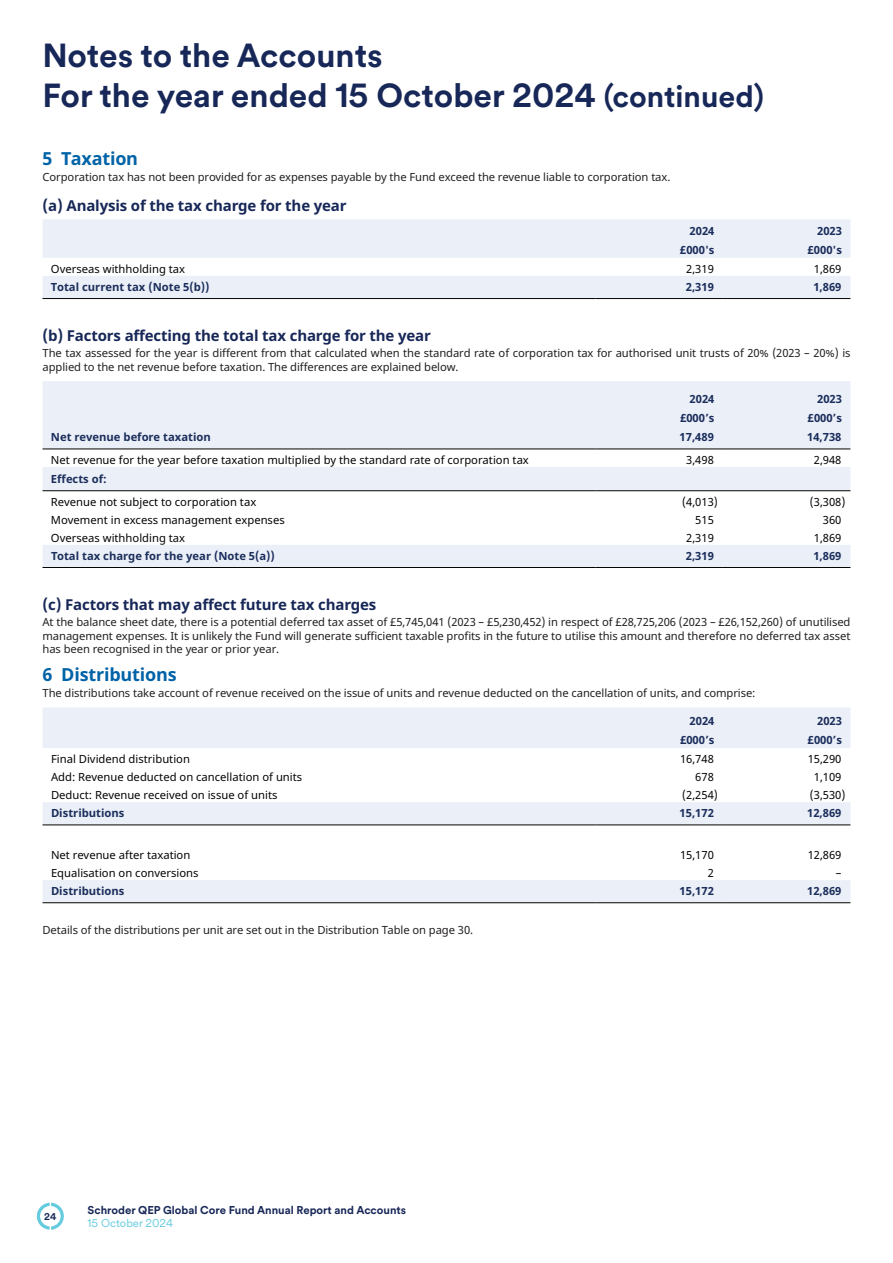
<style>
.page{position:relative;width:893px;height:1263px;background:#fff}
.page>*{position:absolute;margin:0;border:0;box-sizing:border-box;transform-origin:0 0}
.t1{font:700 33px/39.6px "Schroders Circular";color:#172757}
.t2{font:700 18px "Noto Sans";letter-spacing:-.01em;color:#0163a7}
.t3{font:700 15px "Noto Sans";letter-spacing:-.01em;color:#172757}
.t4{font:11.25px/13.5px "Noto Sans";letter-spacing:-.01em;color:#231f20}
.t5{font:11.25px "Noto Sans";color:#040503}
.t6{font:700 11.25px "Noto Sans";color:#1b2d5b}
.t7{font:700 11.25px "Schroders Circular";color:#172757}
.t8{font:11.25px "Schroders Circular";color:#65cbdf}
.t9{font:700 9.75px "Schroders Circular";color:#172757}
.s1{font-size:30px}
</style>
<div class="page">
<svg style="left:37px;top:1203px;width:27px;height:26px"></svg>
<svg style="left:43px;top:219px;width:807px;height:79px;fill:#ebf0f8"></svg>
<hr style="left:43px;top:298px;width:552px;height:1px;background:#040503">
<hr style="left:595px;top:298px;width:128px;height:1px;background:#040503">
<hr style="left:723px;top:298px;width:127px;height:1px;background:#040503">
<svg style="left:43px;top:381px;width:807px;height:186px;fill:#ebf0f8"></svg>
<hr style="left:43px;top:449px;width:552px;height:1px;background:#040503">
<hr style="left:595px;top:449px;width:128px;height:1px;background:#040503">
<hr style="left:723px;top:449px;width:127px;height:1px;background:#040503">
<hr style="left:43px;top:490px;width:552px;height:1px;background:#040503">
<hr style="left:595px;top:490px;width:128px;height:1px;background:#040503">
<hr style="left:723px;top:490px;width:127px;height:1px;background:#040503">
<hr style="left:43px;top:567px;width:552px;height:1px;background:#040503">
<hr style="left:595px;top:567px;width:128px;height:1px;background:#040503">
<hr style="left:723px;top:567px;width:127px;height:1px;background:#040503">
<svg style="left:43px;top:708px;width:807px;height:194px"></svg>
<hr style="left:43px;top:824px;width:552px;height:1px;background:#040503">
<hr style="left:595px;top:824px;width:128px;height:1px;background:#040503">
<hr style="left:723px;top:824px;width:127px;height:1px;background:#040503">
<hr style="left:43px;top:902px;width:552px;height:1px;background:#040503">
<hr style="left:595px;top:902px;width:128px;height:1px;background:#040503">
<hr style="left:723px;top:902px;width:127px;height:1px;background:#040503">
<h1 class="t1" style="left:43px;top:35px;width:723px">Notes to the Accounts<br>For the year ended 15 October 2024 <span class="s1">(continued)</span></h1>
<h2 class="t2" style="left:43px;top:146px;width:97px">5 Taxation</h2>
<p class="t4" style="left:43px;top:171px;width:629px">Corporation tax has not been provided for as expenses payable by the Fund exceed the revenue liable to corporation tax.</p>
<h3 class="t3" style="left:43px;top:195px;width:306px">(a) Analysis of the tax charge for the year</h3>
<p class="t6" style="left:690px;top:222px;width:26px">2024</p>
<p class="t6" style="left:817px;top:222px;width:26px">2023</p>
<p class="t6" style="left:680px;top:242px;width:36px">£000's</p>
<p class="t6" style="left:807px;top:242px;width:36px">£000's</p>
<p class="t5" style="left:51px;top:261px;width:136px">Overseas withholding tax</p>
<p class="t5" style="left:686px;top:261px;width:29px">2,319</p>
<p class="t5" style="left:814px;top:261px;width:29px">1,869</p>
<p class="t6" style="left:51px;top:279px;width:160px">Total current tax (Note 5(b))</p>
<p class="t6" style="left:686px;top:279px;width:30px">2,319</p>
<p class="t6" style="left:813px;top:279px;width:30px">1,869</p>
<h3 class="t3" style="left:43px;top:325px;width:390px">(b) Factors affecting the total tax charge for the year</h3>
<p class="t4" style="left:43px;top:347px;width:809px">The tax assessed for the year is different from that calculated when the standard rate of corporation tax for authorised unit trusts of 20% (2023 – 20%) is applied to the net revenue before taxation. The differences are explained below.</p>
<p class="t6" style="left:690px;top:391px;width:26px">2024</p>
<p class="t6" style="left:817px;top:391px;width:26px">2023</p>
<p class="t6" style="left:680px;top:410px;width:36px">£000’s</p>
<p class="t6" style="left:808px;top:410px;width:36px">£000’s</p>
<p class="t6" style="left:51px;top:429px;width:161px">Net revenue before taxation</p>
<p class="t6" style="left:680px;top:429px;width:36px">17,489</p>
<p class="t6" style="left:807px;top:429px;width:36px">14,738</p>
<p class="t5" style="left:51px;top:452px;width:479px">Net revenue for the year before taxation multiplied by the standard rate of corporation tax</p>
<p class="t5" style="left:686px;top:452px;width:29px">3,498</p>
<p class="t5" style="left:814px;top:452px;width:29px">2,948</p>
<p class="t6" style="left:51px;top:471px;width:57px">Effects of:</p>
<p class="t5" style="left:51px;top:494px;width:207px">Revenue not subject to corporation tax</p>
<p class="t5" style="left:682px;top:494px;width:37px">(4,013)</p>
<p class="t5" style="left:810px;top:494px;width:37px">(3,308)</p>
<p class="t5" style="left:51px;top:512px;width:235px">Movement in excess management expenses</p>
<p class="t5" style="left:695px;top:512px;width:20px">515</p>
<p class="t5" style="left:823px;top:512px;width:20px">360</p>
<p class="t5" style="left:51px;top:530px;width:136px">Overseas withholding tax</p>
<p class="t5" style="left:686px;top:530px;width:29px">2,319</p>
<p class="t5" style="left:814px;top:530px;width:29px">1,869</p>
<p class="t6" style="left:51px;top:548px;width:225px">Total tax charge for the year (Note 5(a))</p>
<p class="t6" style="left:686px;top:548px;width:30px">2,319</p>
<p class="t6" style="left:813px;top:548px;width:30px">1,869</p>
<h3 class="t3" style="left:43px;top:594px;width:335px">(c) Factors that may affect future tax charges</h3>
<p class="t4" style="left:43px;top:615px;width:809px;text-align:justify">At the balance sheet date, there is a potential deferred tax asset of £5,745,041 (2023 – £5,230,452) in respect of £28,725,206 (2023 – £26,152,260) of unutilised management expenses. It is unlikely the Fund will generate sufficient taxable profits in the future to utilise this amount and therefore no deferred tax asset has been recognised in the year or prior year.</p>
<h2 class="t2" style="left:43px;top:662px;width:136px">6 Distributions</h2>
<p class="t4" style="left:43px;top:686px;width:714px">The distributions take account of revenue received on the issue of units and revenue deducted on the cancellation of units, and comprise:</p>
<p class="t6" style="left:690px;top:713px;width:26px">2024</p>
<p class="t6" style="left:817px;top:713px;width:26px">2023</p>
<p class="t6" style="left:680px;top:732px;width:36px">£000’s</p>
<p class="t6" style="left:808px;top:732px;width:36px">£000’s</p>
<p class="t5" style="left:51px;top:751px;width:141px">Final Dividend distribution</p>
<p class="t5" style="left:680px;top:751px;width:35px">16,748</p>
<p class="t5" style="left:808px;top:751px;width:35px">15,290</p>
<p class="t5" style="left:51px;top:769px;width:253px">Add: Revenue deducted on cancellation of units</p>
<p class="t5" style="left:695px;top:769px;width:20px">678</p>
<p class="t5" style="left:814px;top:769px;width:29px">1,109</p>
<p class="t5" style="left:51px;top:787px;width:228px">Deduct: Revenue received on issue of units</p>
<p class="t5" style="left:682px;top:787px;width:37px">(2,254)</p>
<p class="t5" style="left:810px;top:787px;width:37px">(3,530)</p>
<p class="t6" style="left:51px;top:805px;width:75px">Distributions</p>
<p class="t6" style="left:680px;top:805px;width:36px">15,172</p>
<p class="t6" style="left:807px;top:805px;width:36px">12,869</p>
<p class="t5" style="left:51px;top:847px;width:141px">Net revenue after taxation</p>
<p class="t5" style="left:680px;top:847px;width:35px">15,170</p>
<p class="t5" style="left:808px;top:847px;width:35px">12,869</p>
<p class="t5" style="left:51px;top:865px;width:149px">Equalisation on conversions</p>
<p class="t5" style="left:708px;top:865px;width:8px">2</p>
<p class="t5" style="left:836px;top:865px;width:7px">–</p>
<p class="t6" style="left:51px;top:883px;width:75px">Distributions</p>
<p class="t6" style="left:680px;top:883px;width:36px">15,172</p>
<p class="t6" style="left:807px;top:883px;width:36px">12,869</p>
<p class="t4" style="left:43px;top:923px;width:432px">Details of the distributions per unit are set out in the Distribution Table on page 30.</p>
<p class="t9" style="left:44px;top:1209px;width:14px">24</p>
<p class="t7" style="left:88px;top:1202px;width:320px">Schroder QEP Global Core Fund Annual Report and Accounts</p>
<p class="t8" style="left:88px;top:1215px;width:87px">15 October 2024</p>
</div>
